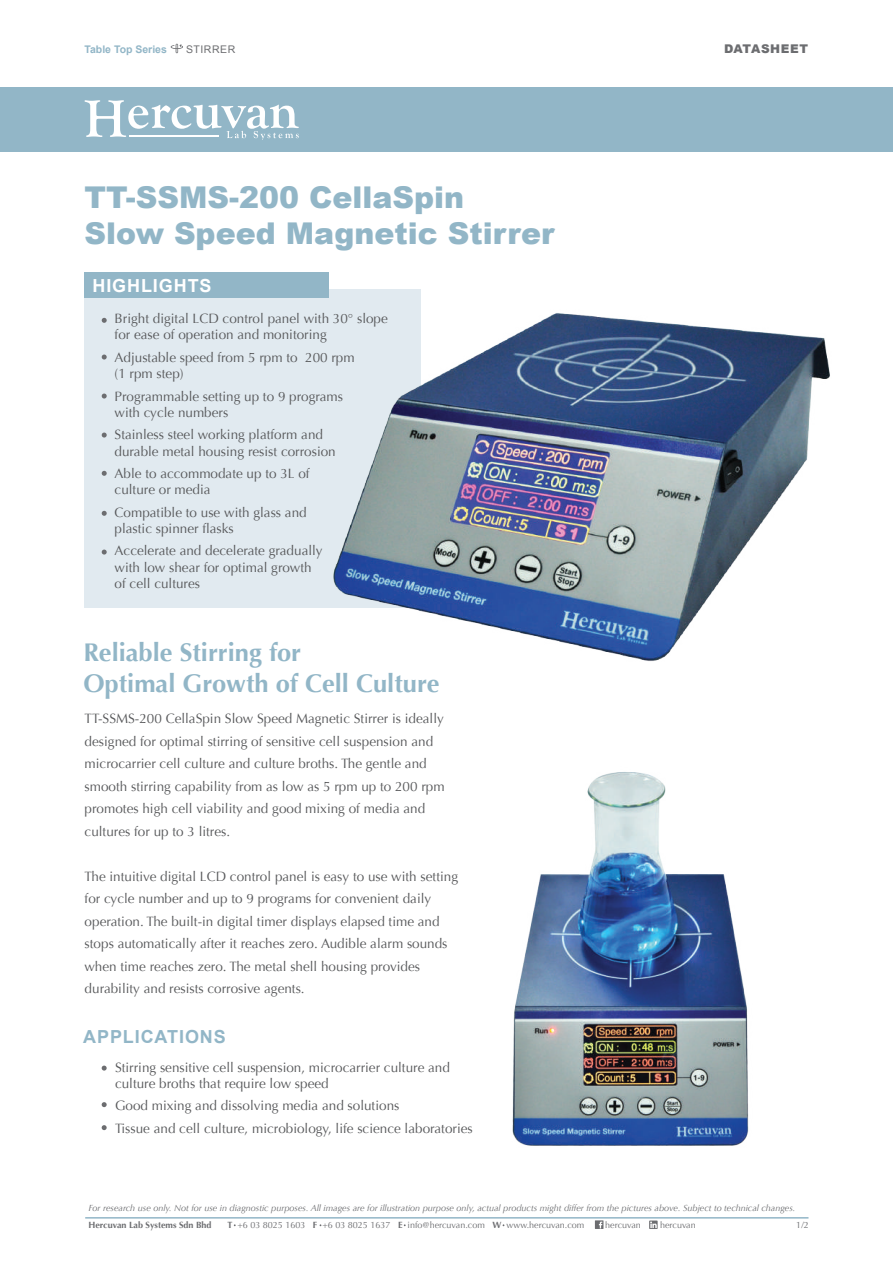
<style>
.page{position:relative;width:893px;height:1263px;background:#fff}
.page>*{position:absolute;margin:0;border:0;box-sizing:border-box;transform-origin:0 0}
.t1{font:900 30px/36px "Arial";color:#92b6c7}
.t2{font:700 25.5px/30.6px "Optima";color:#92b6c7}
.t3{font:700 18px "Arial";letter-spacing:.05em;color:#92b6c7}
.t4{font:700 18px "Arial";letter-spacing:.05em;color:#fff}
.t5{font:13.5px/22.5px "Optima";color:#57585a}
.t6{font:900 12px "Arial";letter-spacing:.05em;color:#6c6d70}
.t7{font:700 10.5px "Arial";color:#92b6c7}
.t8{font:10.5px "Arial";letter-spacing:.05em;color:#6c6d70}
.t9{font:italic 9px "Optima";color:#6c6d70}
.t10{font:9px "Optima";color:#6c6d70}
.t11{font:700 9px "Optima";color:#6c6d70}
.s1{font-weight:700}
</style>
<div class="page">
<div style="left:85px;top:289px;width:336px;height:318px;background:#e1eaf0"></div>
<div style="left:0;top:87px;width:893px;height:65px;background:#92b6c7"></div>
<div style="left:85px;top:272px;width:244px;height:25px;background:#92b6c7"></div>
<svg style="left:85px;top:100px;width:214px;height:40px"></svg>
<hr style="left:129px;top:135px;width:90px;height:1px;background:#fff">
<svg style="left:102px;top:1065px;width:5px;height:5px"></svg>
<svg style="left:102px;top:1102px;width:5px;height:5px"></svg>
<svg style="left:102px;top:1125px;width:5px;height:5px"></svg>
<svg style="left:102px;top:318px;width:5px;height:5px"></svg>
<svg style="left:102px;top:355px;width:5px;height:4px"></svg>
<svg style="left:102px;top:394px;width:5px;height:4px"></svg>
<svg style="left:102px;top:550px;width:5px;height:4px"></svg>
<svg style="left:102px;top:511px;width:5px;height:5px"></svg>
<svg style="left:102px;top:433px;width:5px;height:4px"></svg>
<svg style="left:102px;top:471px;width:5px;height:5px"></svg>
<svg style="left:171px;top:44px;width:12px;height:9px"></svg>
<svg style="left:595px;top:1220px;width:8px;height:9px"></svg>
<hr style="left:85px;top:1217px;width:723px;height:1px;background:#92b6c7">
<svg style="left:649px;top:1220px;width:9px;height:9px"></svg>
<img style="left:512px;top:772px;width:237px;height:374px">
<img style="left:328px;top:297px;width:502px;height:364px">
<p class="t7" style="left:84px;top:43px;width:84px">Table Top Series</p>
<p class="t8" style="left:186px;top:42px;width:51px">STIRRER</p>
<h1 class="t1" style="left:85px;top:178px;width:471px">TT-SSMS-200 CellaSpin<br>Slow Speed Magnetic Stirrer</h1>
<h3 class="t4" style="left:92px;top:274px;width:121px">HIGHLIGHTS</h3>
<p class="t5" style="left:115px;top:311px;width:275px;line-height:16.2px">Bright digital LCD control panel with 30° slope for ease of operation and monitoring</p>
<p class="t5" style="left:115px;top:349px;width:242px;line-height:16.2px">Adjustable speed from 5 rpm to 200 rpm (1 rpm step)</p>
<p class="t5" style="left:115px;top:388px;width:230px;line-height:16.2px">Programmable setting up to 9 programs with cycle numbers</p>
<p class="t5" style="left:115px;top:427px;width:223px;line-height:16.2px">Stainless steel working platform and durable metal housing resist corrosion</p>
<p class="t5" style="left:115px;top:465px;width:197px;line-height:16.2px">Able to accommodate up to 3L of culture or media</p>
<p class="t5" style="left:115px;top:504px;width:194px;line-height:16.2px">Compatible to use with glass and plastic spinner flasks</p>
<p class="t5" style="left:115px;top:543px;width:210px;line-height:16.2px">Accelerate and decelerate gradually with low shear for optimal growth of cell cultures</p>
<h2 class="t2" style="left:83px;top:637px;width:358px">Reliable Stirring for<br>Optimal Growth of Cell Culture</h2>
<p class="t5" style="left:85px;top:708px;width:361px">TT-SSMS-200 CellaSpin Slow Speed Magnetic Stirrer is ideally designed for optimal stirring of sensitive cell suspension and microcarrier cell culture and culture broths. The gentle and smooth stirring capability from as low as 5 rpm up to 200 rpm promotes high cell viability and good mixing of media and cultures for up to 3 litres.</p>
<p class="t5" style="left:85px;top:865px;width:375px">The intuitive digital LCD control panel is easy to use with setting for cycle number and up to 9 programs for convenient daily operation. The built-in digital timer displays elapsed time and stops automatically after it reaches zero. Audible alarm sounds when time reaches zero. The metal shell housing provides durability and resists corrosive agents.</p>
<h3 class="t3" style="left:83px;top:1024px;width:144px">APPLICATIONS</h3>
<p class="t5" style="left:115px;top:1059px;width:336px;line-height:16.2px">Stirring sensitive cell suspension, microcarrier culture and culture broths that require low speed</p>
<p class="t5" style="left:115px;top:1094px;width:359px">Good mixing and dissolving media and solutions<br>Tissue and cell culture, microbiology, life science laboratories</p>
<p class="t6" style="left:724px;top:40px;width:85px">DATASHEET</p>
<p class="t9" style="left:88px;top:1203px;width:708px">For research use only. Not for use in diagnostic purposes. All images are for illustration purpose only, actual products might differ from the pictures above. Subject to technical changes.</p>
<p class="t11" style="left:88px;top:1219px;width:125px">Hercuvan Lab Systems Sdn Bhd</p>
<p class="t10" style="left:227px;top:1220px;width:358px"><span class="s1">T</span> +6 03 8025 1603 <span class="s1">F</span> +6 03 8025 1637 <span class="s1">E</span> info@hercuvan.com <span class="s1">W</span> www.hercuvan.com</p>
<p class="t10" style="left:605px;top:1220px;width:37px">hercuvan</p>
<p class="t10" style="left:660px;top:1220px;width:37px">hercuvan</p>
<p class="t10" style="left:796px;top:1220px;width:14px">1/2</p>
</div>
